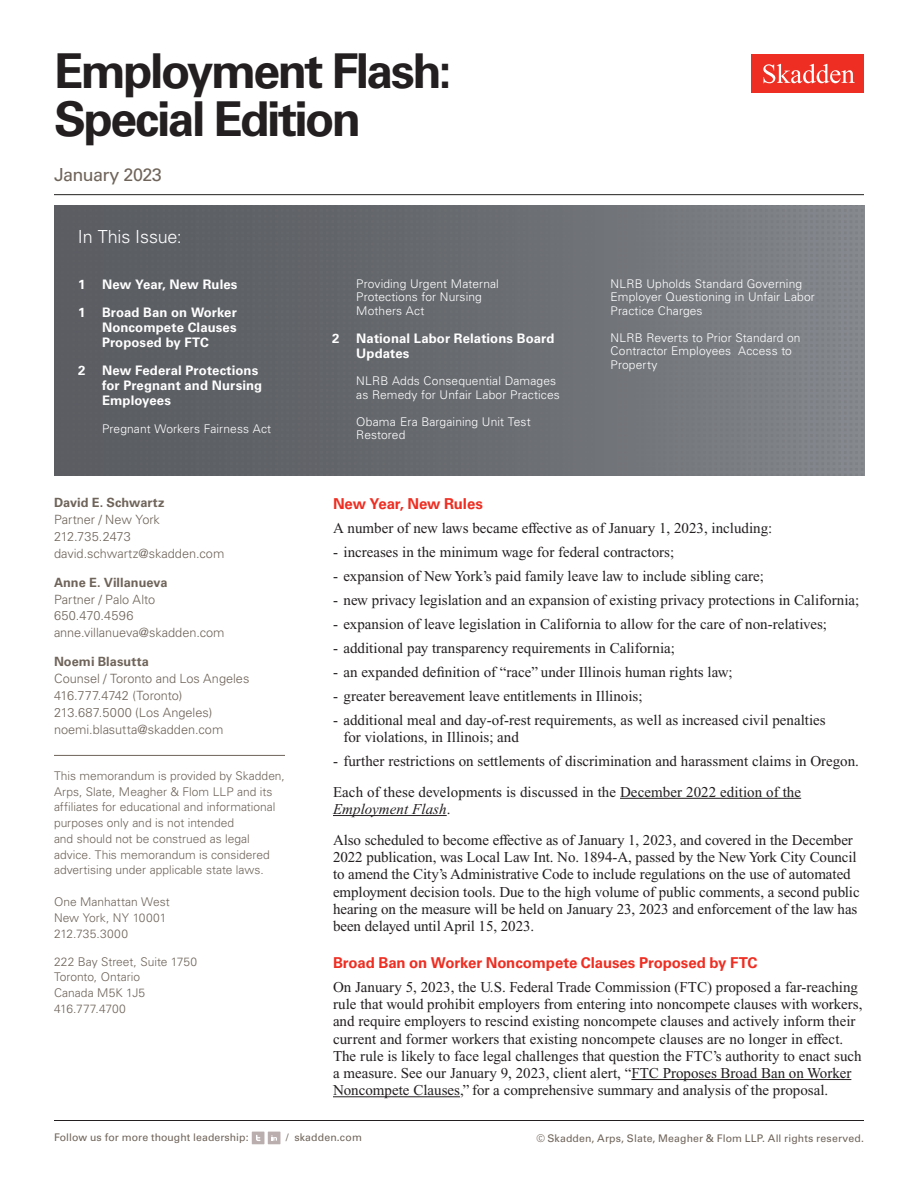
<style>
.page{position:relative;width:918px;height:1188px;background:#fff}
.page>*{position:absolute;margin:0;border:0;box-sizing:border-box;transform-origin:0 0}
.t1{font:700 48px/48px "Univers LT Std";letter-spacing:-.055em;color:#231f20}
.t2{font:300 18px "Univers LT Std";letter-spacing:-.01em;color:#fff}
.t3{font:18px "Univers LT Std";letter-spacing:-.035em;color:#6f645a}
.t4{font:15px/17.2px "Times New Roman PS Std";color:#231f20}
.t5{font:700 15px "Univers LT Std";letter-spacing:-.01em;color:#ee2e22}
.t6{font:700 13.2px/15px "Univers LT Std";letter-spacing:.005em;color:#fff;text-align:justify}
.t7{font:300 12.75px/17px "Univers LT Std";letter-spacing:-.005em;color:#6f645a}
.t8{font:700 12.75px "Univers LT Std";letter-spacing:.005em;color:#6f645a}
.t9{font:300 12px/15.8px "Univers LT Std";color:#6f645a}
.t10{font:300 12px "Univers LT Std";letter-spacing:.01em;color:#fff}
.t11{font:10.5px "Univers LT Std";letter-spacing:.01em;color:#6f645a}
.s1{font-style:italic}
</style>
<div class="page">
<div style="left:752px;top:54px;width:112px;height:39px;background:#ee2e22"></div>
<svg style="left:763px;top:64px;width:92px;height:19px"></svg>
<hr style="left:54px;top:1120px;width:810px;height:1px;background:#231f20">
<hr style="left:54px;top:194px;width:810px;height:1px;background:#231f20">
<div style="left:252px;top:1132px;width:12px;height:12px;background:#baaeae"></div>
<svg style="left:256px;top:1135px;width:4px;height:6px"></svg>
<div style="left:268px;top:1132px;width:12px;height:12px;background:#baaeae"></div>
<svg style="left:271px;top:1135px;width:6px;height:6px"></svg>
<img style="left:55px;top:206px;width:809px;height:269px">
<hr style="left:54px;top:755px;width:231px;height:1px;background:#6f645a">
<hr style="left:631px;top:1079px;width:220px;height:1px;background:#231f20">
<hr style="left:620px;top:798px;width:181px;height:1px;background:#231f20">
<hr style="left:333px;top:815px;width:114px;height:1px;background:#231f20">
<hr style="left:333px;top:1096px;width:127px;height:1px;background:#231f20">
<h1 class="t1" style="left:54px;top:48px;width:399px">Employment Flash:<br>Special Edition</h1>
<p class="t3" style="left:54px;top:164px;width:109px">January 2023</p>
<p class="t2" style="left:78px;top:225px;width:105px">In This Issue:</p>
<h6 class="t6" style="left:78px;top:276px;width:9px">1</h6>
<h6 class="t6" style="left:102px;top:276px;width:137px">New Year, New Rules</h6>
<p class="t6" style="left:78px;top:305px;width:9px">1</p>
<p class="t6" style="left:102px;top:305px;width:136px">Broad Ban on Worker Noncompete Clauses Proposed by FTC</p>
<p class="t6" style="left:78px;top:363px;width:9px">2</p>
<p class="t6" style="left:102px;top:363px;width:162px;text-align:left">New Federal Protections for Pregnant and Nursing<br>Employees</p>
<p class="t10" style="left:102px;top:421px;width:171px">Pregnant Workers Fairness Act</p>
<h6 class="t8" style="left:54px;top:495px;width:112px">David E. Schwartz</h6>
<p class="t7" style="left:54px;top:511px;width:172px">Partner / New York<br>212.735.2473 david.schwartz@skadden.com</p>
<h6 class="t8" style="left:54px;top:575px;width:115px">Anne E. Villanueva</h6>
<p class="t7" style="left:54px;top:591px;width:172px">Partner / Palo Alto<br>650.470.4596 anne.villanueva@skadden.com</p>
<h6 class="t8" style="left:54px;top:654px;width:96px">Noemi Blasutta</h6>
<p class="t7" style="left:54px;top:670px;width:197px">Counsel / Toronto and Los Angeles<br>416.777.4742 (Toronto)<br>213.687.5000 (Los Angeles) noemi.blasutta@skadden.com</p>
<p class="t9" style="left:54px;top:768px;width:232px">This memorandum is provided by Skadden, Arps, Slate, Meagher &amp; Flom LLP and its affiliates for educational and informational purposes only and is not intended<br>and should not be construed as legal advice. This memorandum is considered advertising under applicable state laws.</p>
<p class="t9" style="left:54px;top:894px;width:117px">One Manhattan West<br>New York, NY 10001<br>212.735.3000</p>
<p class="t9" style="left:54px;top:954px;width:145px">222 Bay Street, Suite 1750<br>Toronto, Ontario<br>Canada M5K 1J5<br>416.777.4700</p>
<p class="t10" style="left:356px;top:276px;width:144px">Providing Urgent Maternal</p>
<p class="t10" style="left:611px;top:276px;width:193px">NLRB Upholds Standard Governing</p>
<p class="t10" style="left:356px;top:290px;width:127px">Protections for Nursing</p>
<p class="t10" style="left:611px;top:290px;width:206px">Employer Questioning in Unfair Labor</p>
<p class="t10" style="left:356px;top:303px;width:70px">Mothers Act</p>
<p class="t10" style="left:611px;top:303px;width:94px">Practice Charges</p>
<p class="t6" style="left:332px;top:331px;width:9px">2</p>
<p class="t6" style="left:356px;top:331px;width:200px">National Labor Relations Board</p>
<p class="t10" style="left:611px;top:330px;width:192px">NLRB Reverts to Prior Standard on</p>
<p class="t6" style="left:356px;top:346px;width:55px">Updates</p>
<p class="t10" style="left:611px;top:344px;width:183px">Contractor Employees Access to</p>
<p class="t10" style="left:611px;top:357px;width:48px">Property</p>
<p class="t10" style="left:356px;top:374px;width:201px">NLRB Adds Consequential Damages</p>
<p class="t10" style="left:356px;top:387px;width:205px">as Remedy for Unfair Labor Practices</p>
<p class="t10" style="left:356px;top:414px;width:176px">Obama Era Bargaining Unit Test</p>
<p class="t10" style="left:356px;top:428px;width:51px">Restored</p>
<h5 class="t5" style="left:333px;top:495px;width:151px">New Year, New Rules</h5>
<p class="t4" style="left:333px;top:519px;width:441px">A number of new laws became efective as of January 1, 2023, including:</p>
<p class="t4" style="left:333px;top:543px;width:343px">- increases in the minimum wage for federal contractors;</p>
<p class="t4" style="left:333px;top:567px;width:432px">- expansion of New York’s paid family leave law to include sibling care;</p>
<p class="t4" style="left:333px;top:591px;width:528px">- new privacy legislation and an expansion of existing privacy protections in California;</p>
<p class="t4" style="left:333px;top:615px;width:496px">- expansion of leave legislation in California to allow for the care of non-relatives;</p>
<p class="t4" style="left:333px;top:639px;width:344px">- additional pay transparency requirements in California;</p>
<p class="t4" style="left:333px;top:663px;width:401px">- an expanded defnition of “race” under Illinois human rights law;</p>
<p class="t4" style="left:333px;top:687px;width:311px">- greater bereavement leave entitlements in Illinois;</p>
<p class="t4" style="left:344px;top:711px;width:484px;text-indent:-10px">- additional meal and day-of-rest requirements, as well as increased civil penalties for violations, in Illinois; and</p>
<p class="t4" style="left:333px;top:752px;width:527px">- further restrictions on settlements of discrimination and harassment claims in Oregon.</p>
<p class="t4" style="left:333px;top:783px;width:470px">Each of these developments is discussed in the December 2022 edition of the<br><span class="s1">Employment Flash</span>.</p>
<p class="t4" style="left:333px;top:831px;width:528px">Also scheduled to become efective as of January 1, 2023, and covered in the December 2022 publication, was Local Law Int. No. 1894-A, passed by the New York City Council to amend the City’s Administrative Code to include regulations on the use of automated employment decision tools. Due to the high volume of public comments, a second public hearing on the measure will be held on January 23, 2023 and enforcement of the law has been delayed until April 15, 2023.</p>
<h5 class="t5" style="left:333px;top:954px;width:426px">Broad Ban on Worker Noncompete Clauses Proposed by FTC</h5>
<p class="t4" style="left:333px;top:978px;width:531px">On January 5, 2023, the U.S. Federal Trade Commission (FTC) proposed a far-reaching rule that would prohibit employers from entering into noncompete clauses with workers, and require employers to rescind existing noncompete clauses and actively inform their current and former workers that existing noncompete clauses are no longer in efect.<br>The rule is likely to face legal challenges that question the FTC’s authority to enact such a measure. See our January 9, 2023, client alert, “FTC Proposes Broad Ban on Worker Noncompete Clauses,” for a comprehensive summary and analysis of the proposal.</p>
<p class="t11" style="left:54px;top:1131px;width:196px">Follow us for more thought leadership:</p>
<p class="t11" style="left:286px;top:1131px;width:77px">/ skadden.com</p>
<p class="t11" style="left:536px;top:1132px;width:329px">© Skadden, Arps, Slate, Meagher &amp; Flom LLP. All rights reserved.</p>
</div>
